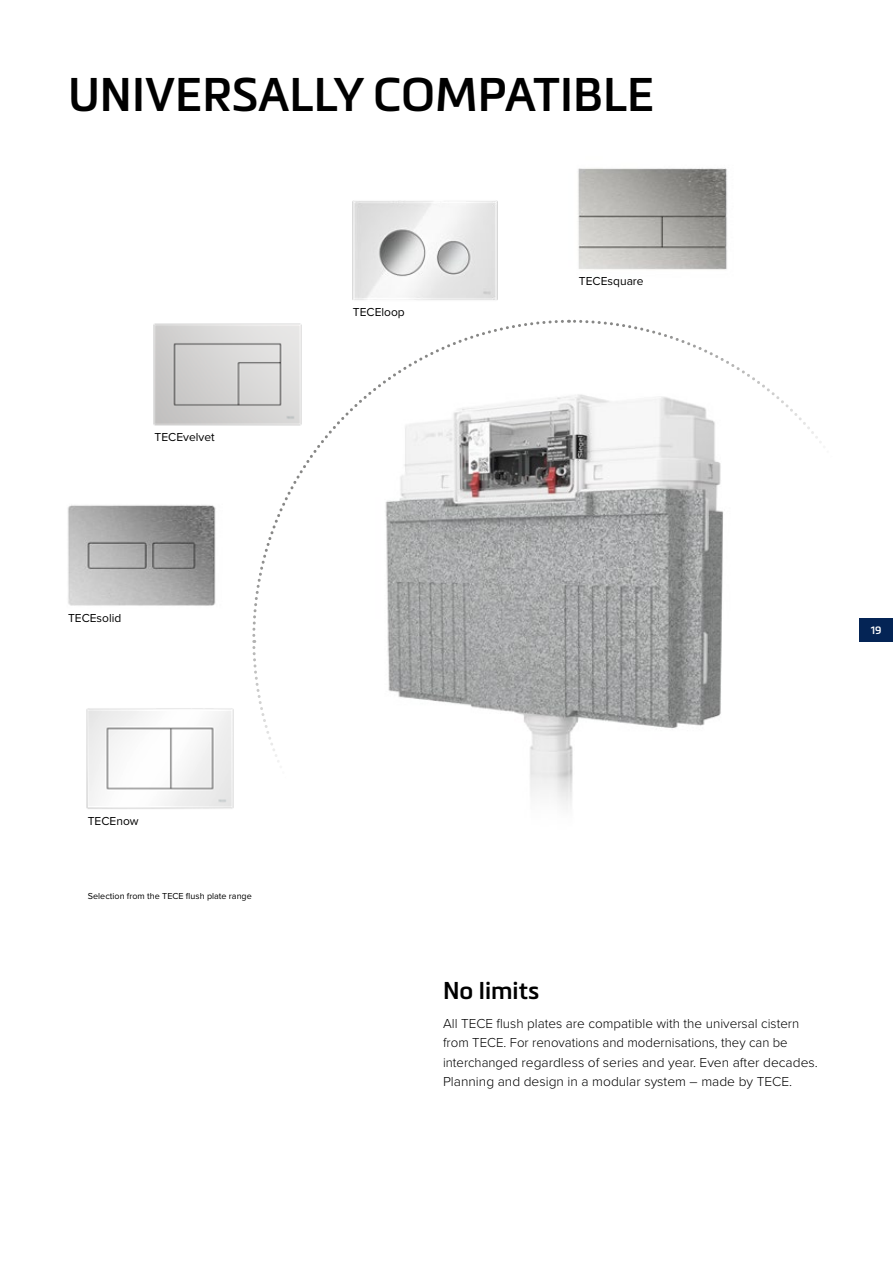
<style>
.page{position:relative;width:893px;height:1263px;background:#fff}
.page>*{position:absolute;margin:0;border:0;box-sizing:border-box;transform-origin:0 0}
.t1{font:600 46.5px "Metronic Pro";color:#000}
.t2{font:600 24px "Metronic Pro";color:#000}
.t3{font:300 13.5px/19.5px "Proxima Nova";color:#000}
.t4{font:12px "Proxima Nova";color:#000}
.t5{font:600 10.5px "Metronic Pro";color:#fff}
.t6{font:9px "Proxima Nova";color:#000}
</style>
<div class="page">
<img style="left:67px;top:505px;width:149px;height:101px">
<img style="left:578px;top:168px;width:149px;height:102px">
<img style="left:352px;top:200px;width:146px;height:100px">
<img style="left:86px;top:708px;width:148px;height:101px">
<img style="left:153px;top:323px;width:98px;height:103px">
<svg style="left:577px;top:636px;width:145px;height:92px;background:#9ea0a0"></svg>
<svg style="left:568px;top:319px;width:253px;height:314px"></svg>
<svg style="left:251px;top:320px;width:314px;height:321px"></svg>
<svg style="left:252px;top:644px;width:322px;height:162px"></svg>
<div style="left:859px;top:618px;width:34px;height:24px;background:#042455"></div>
<h1 class="t1" style="left:68px;top:66px;width:588px">UNIVERSALLY COMPATIBLE</h1>
<p class="t4" style="left:155px;top:428px;width:62px">TECEvelvet</p>
<p class="t4" style="left:68px;top:609px;width:55px">TECEsolid</p>
<p class="t4" style="left:353px;top:303px;width:53px">TECEloop</p>
<p class="t4" style="left:579px;top:272px;width:66px">TECEsquare</p>
<p class="t5" style="left:871px;top:624px;width:12px">19</p>
<p class="t4" style="left:88px;top:812px;width:52px">TECEnow</p>
<p class="t6" style="left:88px;top:889px;width:165px">Selection from the TECE flush plate range</p>
<h2 class="t2" style="left:443px;top:975px;width:98px">No limits</h2>
<p class="t3" style="left:443px;top:1013px;width:376px">All TECE flush plates are compatible with the universal cistern from TECE. For renovations and modernisations, they can be interchanged regardless of series and year. Even after decades.<br>Planning and design in a modular system – made by TECE.</p>
</div>
